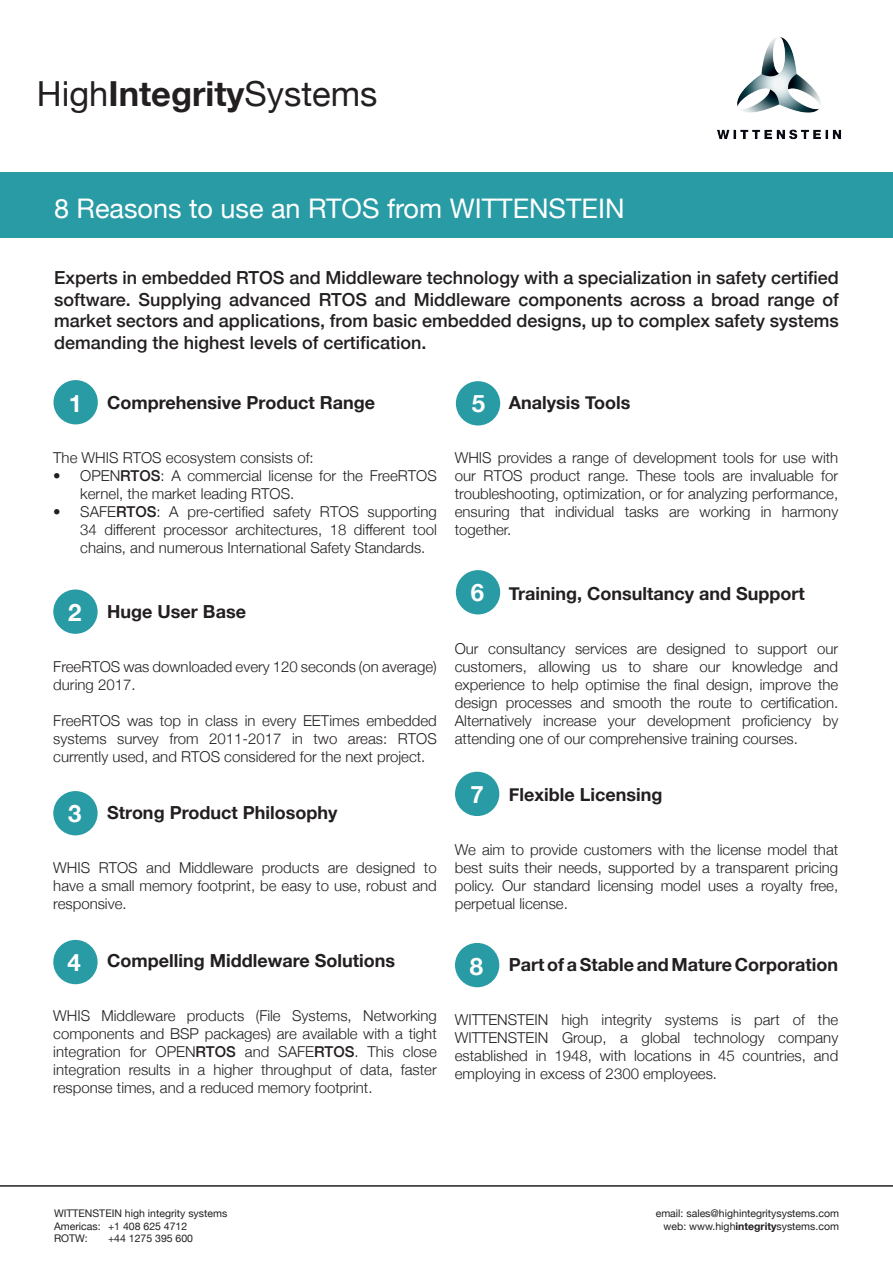
<style>
.page{position:relative;width:893px;height:1263px;background:#fff}
.page>*{position:absolute;margin:0;border:0;box-sizing:border-box;transform-origin:0 0}
.t1{font:34.5px "Helvetica Neue";color:#231f20}
.t2{font:27px "Helvetica Neue";color:#fff}
.t3{font:700 24px "Helvetica Neue";color:#fff}
.t4{font:500 18px/21.6px "Helvetica Neue";color:#231f20;text-align:justify}
.t5{font:700 18px "Helvetica Neue";color:#231f20}
.t6{font:300 15px/18px "Helvetica Neue";color:#231f20;text-align:justify}
.t7{font:10.5px/12.6px "Helvetica Neue";color:#231f20;text-align:right}
.s1{font-weight:700}
.s2{font-weight:500}
</style>
<div class="page">
<hr style="left:0;top:1185px;width:893px;height:2px;background:#231f20">
<div style="left:0;top:173px;width:893px;height:65px;background:#289ba5"></div>
<img style="left:717px;top:37px;width:125px;height:103px">
<div style="left:53px;top:380px;width:45px;height:44px;background:#289ba5;border-radius:50%"></div>
<div style="left:53px;top:589px;width:45px;height:45px;background:#289ba5;border-radius:50%"></div>
<div style="left:455px;top:943px;width:44px;height:44px;background:#289ba5;border-radius:50%"></div>
<div style="left:53px;top:791px;width:45px;height:44px;background:#289ba5;border-radius:50%"></div>
<div style="left:456px;top:381px;width:44px;height:44px;background:#289ba5;border-radius:50%"></div>
<div style="left:456px;top:570px;width:44px;height:44px;background:#289ba5;border-radius:50%"></div>
<div style="left:53px;top:940px;width:45px;height:44px;background:#289ba5;border-radius:50%"></div>
<div style="left:455px;top:772px;width:44px;height:44px;background:#289ba5;border-radius:50%"></div>
<h1 class="t1" style="left:37px;top:68px;width:342px">High<span class="s1">Integrity</span>Systems</h1>
<p class="t2" style="left:54px;top:189px;width:572px">8 Reasons to use an RTOS from WITTENSTEIN</p>
<p class="t4" style="left:54px;top:265px;width:786px">Experts in embedded RTOS and Middleware technology with a specialization in safety certified software. Supplying advanced RTOS and Middleware components across a broad range of market sectors and applications, from basic embedded designs, up to complex safety systems demanding the highest levels of certification.</p>
<p class="t3" style="left:69px;top:384px;width:15px">1</p>
<p class="t5" style="left:107px;top:388px;width:269px">Comprehensive Product Range</p>
<p class="t6" style="left:53px;top:447px;width:262px">The WHIS RTOS ecosystem consists of:</p>
<p class="t6" style="left:80px;top:465px;width:358px;text-indent:-27px">• OPEN<span class="s2">RTOS</span>: A commercial license for the FreeRTOS kernel, the market leading RTOS.</p>
<p class="t6" style="left:80px;top:501px;width:358px;text-indent:-27px">• SAFE<span class="s2">RTOS</span>: A pre-certified safety RTOS supporting 34 different processor architectures, 18 different tool chains, and numerous International Safety Standards.</p>
<p class="t3" style="left:68px;top:593px;width:15px">2</p>
<p class="t5" style="left:107px;top:597px;width:140px">Huge User Base</p>
<p class="t6" style="left:53px;top:656px;width:385px">FreeRTOS was downloaded every 120 seconds (on average) during 2017.</p>
<p class="t6" style="left:53px;top:710px;width:385px">FreeRTOS was top in class in every EETimes embedded systems survey from 2011-2017 in two areas: RTOS currently used, and RTOS considered for the next project.</p>
<p class="t3" style="left:68px;top:795px;width:15px">3</p>
<p class="t5" style="left:107px;top:799px;width:232px">Strong Product Philosophy</p>
<p class="t6" style="left:53px;top:858px;width:385px">WHIS RTOS and Middleware products are designed to have a small memory footprint, be easy to use, robust and responsive.</p>
<p class="t3" style="left:68px;top:943px;width:15px">4</p>
<p class="t5" style="left:107px;top:946px;width:289px">Compelling Middleware Solutions</p>
<p class="t6" style="left:53px;top:1005px;width:385px">WHIS Middleware products (File Systems, Networking components and BSP packages) are available with a tight integration for OPEN<span class="s2">RTOS</span> and SAFE<span class="s2">RTOS</span>. This close integration results in a higher throughput of data, faster response times, and a reduced memory footprint.</p>
<p class="t3" style="left:472px;top:385px;width:15px">5</p>
<p class="t5" style="left:509px;top:388px;width:123px">Analysis Tools</p>
<p class="t6" style="left:455px;top:447px;width:385px">WHIS provides a range of development tools for use with our RTOS product range. These tools are invaluable for troubleshooting, optimization, or for analyzing performance, ensuring that individual tasks are working in harmony together.</p>
<p class="t3" style="left:471px;top:573px;width:15px">6</p>
<p class="t5" style="left:509px;top:579px;width:298px">Training, Consultancy and Support</p>
<p class="t6" style="left:455px;top:638px;width:385px">Our consultancy services are designed to support our customers, allowing us to share our knowledge and experience to help optimise the final design, improve the design processes and smooth the route to certification.<br>Alternatively increase your development proficiency by attending one of our comprehensive training courses.</p>
<p class="t3" style="left:471px;top:776px;width:15px">7</p>
<p class="t5" style="left:509px;top:781px;width:155px">Flexible Licensing</p>
<p class="t6" style="left:455px;top:840px;width:385px">We aim to provide customers with the license model that best suits their needs, supported by a transparent pricing policy. Our standard licensing model uses a royalty free, perpetual license.</p>
<p class="t5" style="left:509px;top:950px;width:331px">Part of a Stable and Mature Corporation</p>
<p class="t6" style="left:455px;top:1009px;width:385px">WITTENSTEIN high integrity systems is part of the WITTENSTEIN Group, a global technology company established in 1948, with locations in 45 countries, and employing in excess of 2300 employees.</p>
<p class="t3" style="left:470px;top:947px;width:15px">8</p>
<p class="t7" style="left:54px;top:1208px;width:175px;text-align:left">WITTENSTEIN high integrity systems<br>Americas: +1 408 625 4712<br>ROTW:</p>
<p class="t7" style="left:108px;top:1233px;width:87px">+44 1275 395 600</p>
<p class="t7" style="left:656px;top:1208px;width:185px">email: sales@highintegritysystems.com web: www.high<span class="s1">integrity</span>systems.com</p>
</div>
